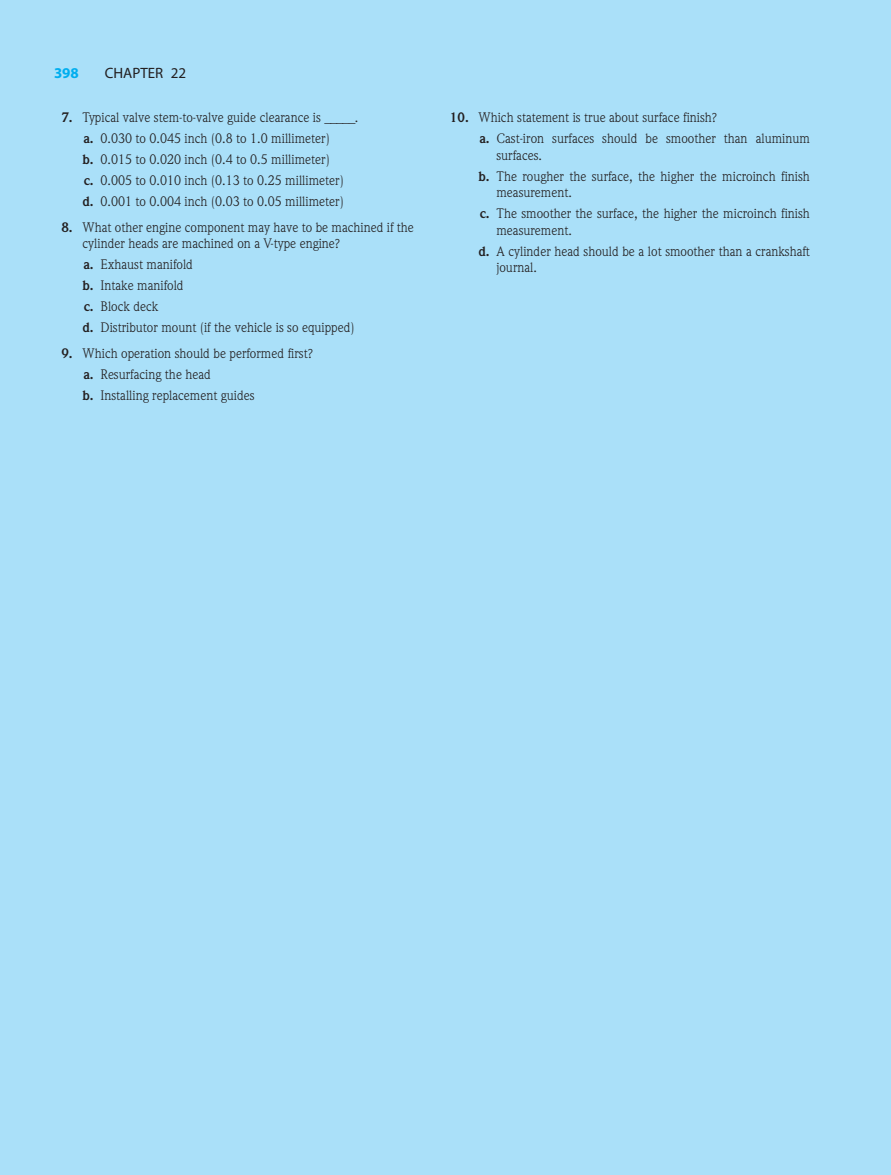
<style>
.page{position:relative;width:891px;height:1175px;background:#fff}
.page>*{position:absolute;margin:0;border:0;box-sizing:border-box;transform-origin:0 0}
.t1{font:15px "Myriad";color:#231f20}
.t2{font:700 15px "Myriad";color:#00aeef}
.t3{font:13.5px/21px "Weidemann";color:#231f20}
.s1{font-weight:700}
</style>
<div class="page">
<div style="left:0;top:0;width:891px;height:1174px;background:#aae0f9"></div>
<p class="t2" style="left:54px;top:67px;width:26px">398</p>
<p class="t1" style="left:105px;top:67px;width:83px">CHAPTER 22</p>
<p class="t3" style="left:61px;top:108px;width:298px;text-align:center"><span class="s1">7.</span> Typical valve stem-to-valve guide clearance is _____. <span class="s1">a.</span> 0.030 to 0.045 inch (0.8 to 1.0 millimeter)<br><span class="s1">b.</span> 0.015 to 0.020 inch (0.4 to 0.5 millimeter)<br><span class="s1">c.</span> 0.005 to 0.010 inch (0.13 to 0.25 millimeter)<br><span class="s1">d.</span> 0.001 to 0.004 inch (0.03 to 0.05 millimeter)</p>
<p class="t3" style="left:82px;top:220px;width:333px;line-height:16.5px;text-indent:-21px"><span class="s1">8.</span> What other engine component may have to be machined if the cylinder heads are machined on a V-type engine?</p>
<p class="t3" style="left:82px;top:255px;width:273px"><span class="s1">a.</span> Exhaust manifold<br><span class="s1">b.</span> Intake manifold<br><span class="s1">c.</span> Block deck<br><span class="s1">d.</span> Distributor mount (if the vehicle is so equipped)</p>
<p class="t3" style="left:82px;top:344px;width:232px;text-indent:-21px"><span class="s1">9.</span> Which operation should be performed first? <span class="s1">a.</span> Resurfacing the head<br><span class="s1">b.</span> Installing replacement guides</p>
<p class="t3" style="left:480px;top:108px;width:332px;text-indent:-30px"><span class="s1">10.</span> Which statement is true about surface finish?<br><span class="s1">a.</span> Cast-iron surfaces should be smoother than aluminum</p>
<p class="t3" style="left:478px;top:146px;width:333px;text-indent:18px">surfaces.<br><span class="s1">b.</span> The rougher the surface, the higher the microinch finish</p>
<p class="t3" style="left:480px;top:183px;width:332px;text-indent:17px">measurement.<br><span class="s1">c.</span> The smoother the surface, the higher the microinch finish</p>
<p class="t3" style="left:478px;top:221px;width:333px;text-indent:18px">measurement.<br><span class="s1">d.</span> A cylinder head should be a lot smoother than a crankshaft</p>
<p class="t3" style="left:496px;top:258px;width:42px">journal.</p>
</div>
